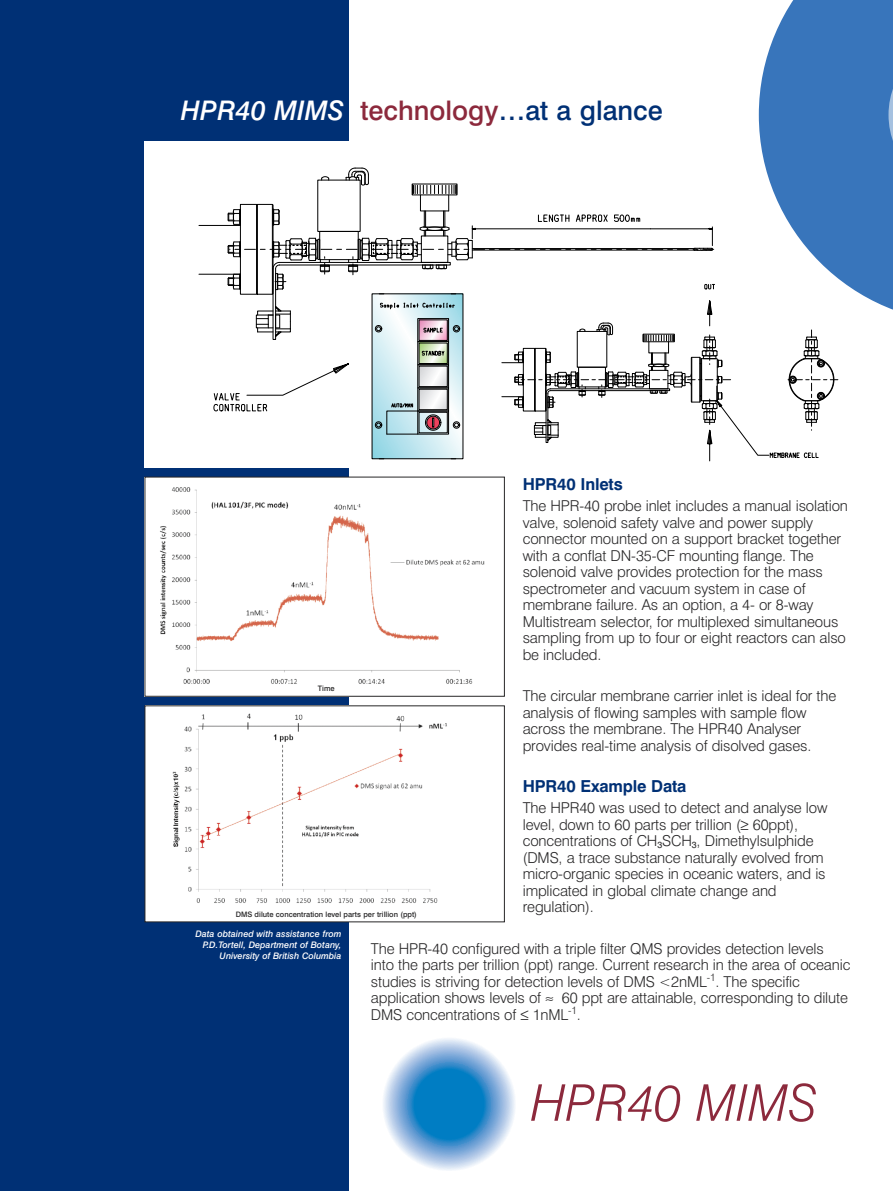
<style>
.page{position:relative;width:893px;height:1191px;background:#fff}
.page>*{position:absolute;margin:0;border:0;box-sizing:border-box;transform-origin:0 0}
.t1{font:italic 300 50.7px "Swiss 721 BT";color:#8c293c}
.t2{font:500 27px "Swiss 721 BT";color:#8c293c}
.t3{font:700 16.5px "Swiss 721 BT";letter-spacing:-.01em;color:#003075}
.t4{font:300 15px/16.5px "Swiss 721 BT";letter-spacing:-.01em;color:#272627}
.t5{font:italic 500 9px/10.8px "Swiss 721 BT";color:#fff;text-align:right}
.t6{font:500 7.5px "Swiss 721 BT";color:#272627}
.s1{font-style:italic;color:#fff}
.s2{color:#003075}
</style>
<div class="page">
<div style="left:0;top:0;width:349px;height:1191px;background:#003075"></div>
<svg style="left:759px;top:0;width:134px;height:310px;background:#467fbf"></svg>
<svg style="left:888px;top:36px;width:5px;height:157px"></svg>
<div style="left:145px;top:142px;width:569px;height:326px;background:#fff"></div>
<hr style="left:199px;top:274px;width:41px;height:1px;background:#000">
<hr style="left:199px;top:225px;width:41px;height:1px;background:#000">
<svg style="left:213px;top:167px;width:625px;height:294px"></svg>
<div style="left:145px;top:477px;width:359px;height:219px;background:#fff"></div>
<img style="left:160px;top:487px;width:325px;height:197px">
<div style="left:145px;top:706px;width:359px;height:216px;background:#fff"></div>
<img style="left:172px;top:713px;width:275px;height:190px">
<svg style="left:374px;top:1029px;width:149px;height:149px"></svg>
<h2 class="t2" style="left:181px;top:101px;width:483px"><span class="s1">HPR40 MIMS</span> technology<span class="s2">…at a glance</span></h2>
<p class="t3" style="left:523px;top:478px;width:101px">HPR40 Inlets</p>
<p class="t4" style="left:523px;top:499px;width:327px">The HPR-40 probe inlet includes a manual isolation valve, solenoid safety valve and power supply connector mounted on a support bracket together with a conflat DN-35-CF mounting flange. The solenoid valve provides protection for the mass spectrometer and vacuum system in case of membrane failure. As an option, a 4- or 8-way Multistream selector, for multiplexed simultaneous sampling from up to four or eight reactors can also be included.</p>
<p class="t4" style="left:523px;top:689px;width:315px">The circular membrane carrier inlet is ideal for the analysis of flowing samples with sample flow across the membrane. The HPR40 Analyser provides real-time analysis of disolved gases.</p>
<p class="t3" style="left:523px;top:780px;width:165px">HPR40 Example Data</p>
<p class="t4" style="left:523px;top:801px;width:306px">The HPR40 was used to detect and analyse low level, down to 60 parts per trillion (≥ 60ppt), concentrations of CH<sub>3</sub>SCH<sub>3</sub>, Dimethylsulphide (DMS, a trace substance naturally evolved from micro-organic species in oceanic waters, and is implicated in global climate change and regulation).</p>
<p class="t4" style="left:371px;top:941px;width:481px">The HPR-40 configured with a triple filter QMS provides detection levels into the parts per trillion (ppt) range. Current research in the area of oceanic studies is striving for detection levels of DMS &lt;2nML<sup>-1</sup>. The specific application shows levels of ≈ 60 ppt are attainable, corresponding to dilute DMS concentrations of ≤ 1nML<sup>-1</sup>.</p>
<p class="t6" style="left:318px;top:685px;width:18px">Time</p>
<p class="t6" style="left:236px;top:911px;width:183px">DMS dilute concentration level parts per trillion (ppt)</p>
<p class="t5" style="left:195px;top:929px;width:148px">Data obtained with assistance from<br>P.D.Tortell, Department of Botany,<br>University of British Columbia</p>
<h1 class="t1" style="left:531px;top:1084px;width:289px">HPR40 MIMS</h1>
</div>
